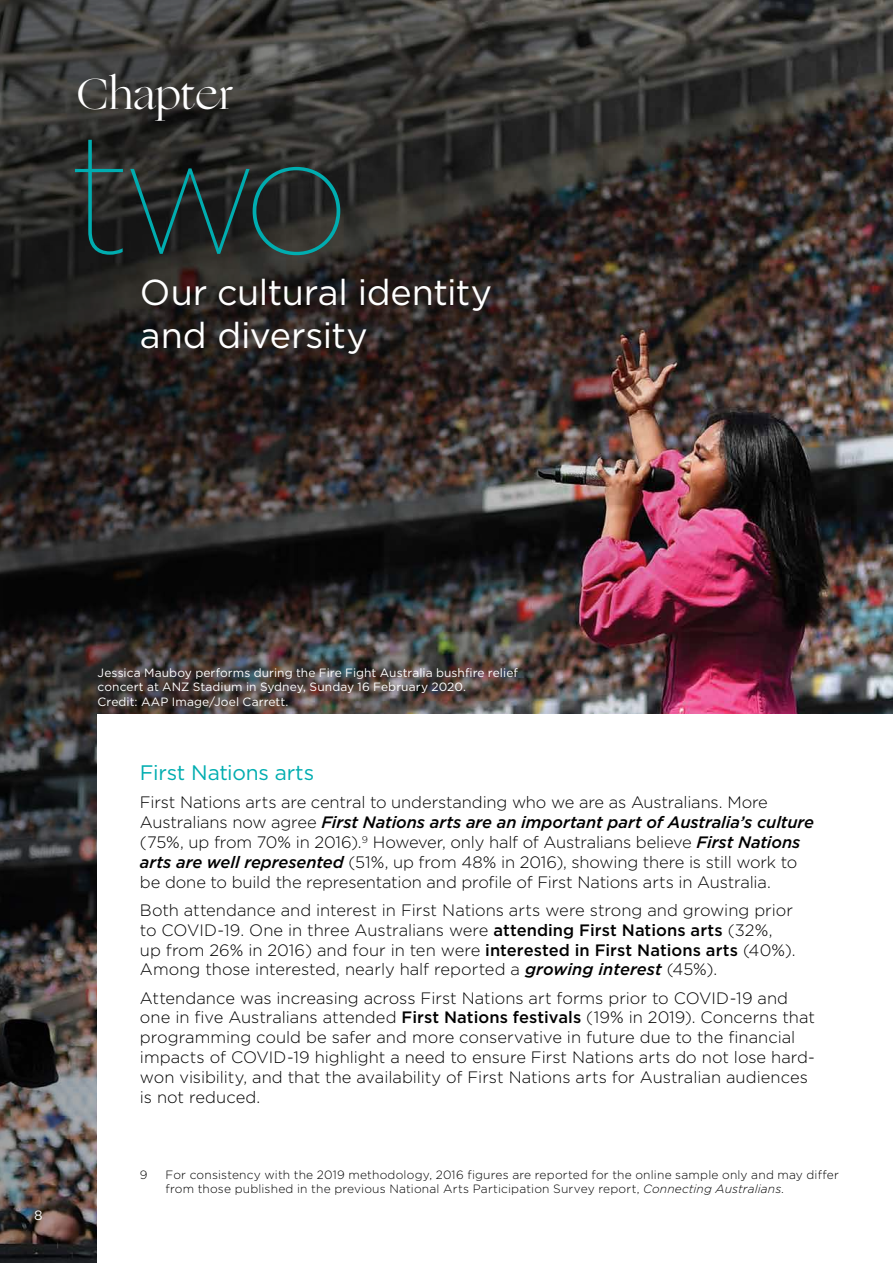
<style>
.page{position:relative;width:893px;height:1263px;background:#fff}
.page>*{position:absolute;margin:0;border:0;box-sizing:border-box;transform-origin:0 0}
.t1{font:100 168.45px "Gotham";color:#00adb0}
.t2{font:43.5px "Ogg";color:#fff}
.t3{font:36px/43.2px "Gotham";letter-spacing:-.01em;color:#fff}
.t4{font:21px "Gotham";letter-spacing:-.01em;color:#00adb0}
.t5{font:300 16.5px/19.8px "Gotham";letter-spacing:-.005em;color:#000}
.t6{font:13.5px "Gotham";color:#fff}
.t7{font:300 12px/14.4px "Gotham";letter-spacing:.015em;color:#000}
.t8{font:12px/14.4px "Gotham";letter-spacing:.005em;color:#fff}
.s1{font-weight:500;font-style:italic}
.s2{font-weight:500}
.s3{font-style:italic}
</style>
<div class="page">
<img style="left:0;top:0;width:893px;height:1263px">
<div style="left:98px;top:714px;width:795px;height:549px;background:#fff"></div>
<h2 class="t2" style="left:77px;top:65px;width:158px">Chapter</h2>
<h1 class="t1" style="left:68px;top:90px;width:283px">two</h1>
<h3 class="t3" style="left:140px;top:270px;width:354px">Our cultural identity and diversity</h3>
<p class="t6" style="left:34px;top:1207px;width:10px">8</p>
<p class="t8" style="left:98px;top:665px;width:422px">Jessica Mauboy performs during the Fire Fight Australia bushfire relief concert at ANZ Stadium in Sydney, Sunday 16 February 2020.<br>Credit: AAP Image/Joel Carrett.</p>
<p class="t4" style="left:140px;top:759px;width:176px">First Nations arts</p>
<p class="t5" style="left:140px;top:792px;width:676px">First Nations arts are central to understanding who we are as Australians. More Australians now agree <span class="s1">First Nations arts are an important part of Australia’s culture </span>(75%, up from 70% in 2016).<sup>9</sup> However, only half of Australians believe <span class="s1">First Nations arts are well represented</span> (51%, up from 48% in 2016), showing there is still work to be done to build the representation and profile of First Nations arts in Australia.</p>
<p class="t5" style="left:140px;top:900px;width:657px">Both attendance and interest in First Nations arts were strong and growing prior to COVID-19. One in three Australians were <span class="s2">attending First Nations arts</span> (32%, up from 26% in 2016) and four in ten were <span class="s2">interested in First Nations arts</span> (40%).<br>Among those interested, nearly half reported a <span class="s1">growing interest</span> (45%).</p>
<p class="t5" style="left:140px;top:987px;width:676px">Attendance was increasing across First Nations art forms prior to COVID-19 and one in five Australians attended <span class="s2">First Nations festivals</span> (19% in 2019). Concerns that programming could be safer and more conservative in future due to the financial impacts of COVID-19 highlight a need to ensure First Nations arts do not lose hard&shy;won visibility, and that the availability of First Nations arts for Australian audiences is not reduced.</p>
<p class="t7" style="left:140px;top:1167px;width:9px">9</p>
<p class="t7" style="left:165px;top:1167px;width:675px">For consistency with the 2019 methodology, 2016 figures are reported for the online sample only and may differ from those published in the previous National Arts Participation Survey report, <span class="s3">Connecting Australians</span>.</p>
</div>
